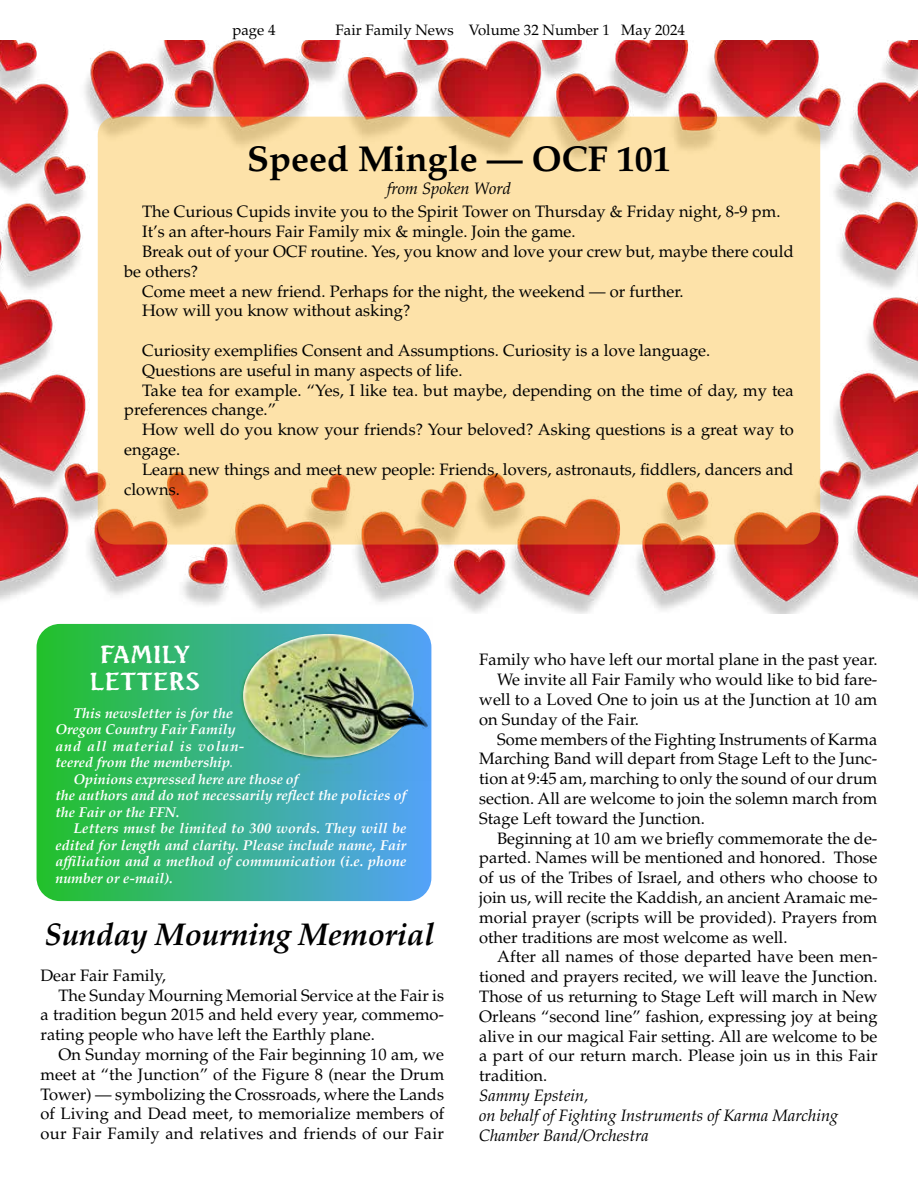
<style>
.page{position:relative;width:918px;height:1188px;background:#fff}
.page>*{position:absolute;margin:0;border:0;box-sizing:border-box;transform-origin:0 0}
.t1{font:700 36px "Palatino LT Std";color:#000}
.t2{font:italic 700 31.5px "Palatino LT Std";letter-spacing:-.01em;color:#000}
.t3{font:24px/27px "Seagull Antique";letter-spacing:.025em;color:#fff;text-align:center;scale:1.15 1}
.t4{font:16.5px "Palatino LT Std";color:#000}
.t5{font:italic 16.5px/19.8px "Palatino LT Std";color:#000}
.t6{font:15px "Palatino LT Std";color:#000}
.t7{font:italic 700 14.25px "Palatino LT Std";color:#fff}
.t8{font:italic 700 14.25px "Palatino LT Std";letter-spacing:.065em;color:#fff}
</style>
<div class="page">
<img style="left:0;top:40px;width:918px;height:573px">
<svg style="left:98px;top:117px;width:722px;height:428px;background:#f9d79e"></svg>
<div style="left:33px;top:620px;width:402px;height:285px;background:linear-gradient(to right,#22c128,#54a2fb);border-radius:27px"></div>
<div style="left:29px;top:616px;width:410px;height:293px;border:8px solid #fff;border-radius:27px"></div>
<img style="left:231px;top:618px;width:202px;height:162px">
<img style="left:243px;top:634px;width:171px;height:123px">
<p class="t6" style="left:232px;top:21px;width:45px">page 4</p>
<p class="t6" style="left:336px;top:21px;width:351px">Fair Family News Volume 32 Number 1 May 2024</p>
<h1 class="t1" style="left:247px;top:138px;width:425px">Speed Mingle — OCF 101</h1>
<p class="t5" style="left:387px;top:179px;width:126px">from Spoken Word</p>
<p class="t4" style="left:142px;top:202px;width:640px">The Curious Cupids invite you to the Spirit Tower on Thursday &amp; Friday night, 8-9 pm.</p>
<p class="t4" style="left:142px;top:222px;width:435px">It’s an after-hours Fair Family mix &amp; mingle. Join the game.</p>
<p class="t4" style="left:142px;top:242px;width:653px">Break out of your OCF routine. Yes, you know and love your crew but, maybe there could</p>
<p class="t4" style="left:124px;top:261px;width:75px">be others?</p>
<p class="t4" style="left:142px;top:281px;width:543px">Come meet a new friend. Perhaps for the night, the weekend — or further.</p>
<p class="t4" style="left:142px;top:301px;width:270px">How will you know without asking?</p>
<p class="t4" style="left:142px;top:341px;width:570px">Curiosity exemplifies Consent and Assumptions. Curiosity is a love language.</p>
<p class="t4" style="left:142px;top:360px;width:322px">Questions are useful in many aspects of life.</p>
<p class="t4" style="left:142px;top:380px;width:653px">Take tea for example. “Yes, I like tea. but maybe, depending on the time of day, my tea</p>
<p class="t4" style="left:124px;top:400px;width:153px">preferences change.”</p>
<p class="t4" style="left:142px;top:420px;width:653px">How well do you know your friends? Your beloved? Asking questions is a great way to</p>
<p class="t4" style="left:124px;top:440px;width:58px">engage.</p>
<p class="t4" style="left:142px;top:459px;width:653px">Learn new things and meet new people: Friends, lovers, astronauts, fiddlers, dancers and</p>
<p class="t4" style="left:124px;top:479px;width:57px">clowns.</p>
<h3 class="t3" style="left:90px;top:641px;width:97px">FAMILY<br>LETTERS</h3>
<p class="t4" style="left:479px;top:650px;width:400px">Family who have left our mortal plane in the past year.</p>
<p class="t4" style="left:497px;top:670px;width:382px">We invite all Fair Family who would like to bid fare-</p>
<p class="t4" style="left:479px;top:690px;width:400px">well to a Loved One to join us at the Junction at 10 am</p>
<p class="t4" style="left:479px;top:709px;width:161px">on Sunday of the Fair.</p>
<p class="t4" style="left:497px;top:729px;width:382px">Some members of the Fighting Instruments of Karma</p>
<p class="t4" style="left:479px;top:749px;width:400px">Marching Band will depart from Stage Left to the Junc-</p>
<p class="t4" style="left:479px;top:769px;width:400px">tion at 9:45 am, marching to only the sound of our drum</p>
<p class="t4" style="left:479px;top:789px;width:400px">section. All are welcome to join the solemn march from</p>
<p class="t4" style="left:479px;top:808px;width:227px">Stage Left toward the Junction.</p>
<p class="t4" style="left:497px;top:828px;width:382px">Beginning at 10 am we briefly commemorate the de-</p>
<p class="t4" style="left:479px;top:848px;width:400px">parted. Names will be mentioned and honored. Those</p>
<p class="t4" style="left:479px;top:868px;width:400px">of us of the Tribes of Israel, and others who choose to</p>
<p class="t4" style="left:479px;top:888px;width:400px">join us, will recite the Kaddish, an ancient Aramaic me-</p>
<p class="t4" style="left:479px;top:907px;width:400px">morial prayer (scripts will be provided). Prayers from</p>
<p class="t4" style="left:479px;top:927px;width:310px">other traditions are most welcome as well.</p>
<p class="t4" style="left:497px;top:947px;width:382px">After all names of those departed have been men-</p>
<p class="t4" style="left:479px;top:967px;width:400px">tioned and prayers recited, we will leave the Junction.</p>
<p class="t4" style="left:479px;top:987px;width:400px">Those of us returning to Stage Left will march in New</p>
<p class="t4" style="left:479px;top:1006px;width:400px">Orleans “second line” fashion, expressing joy at being</p>
<p class="t4" style="left:479px;top:1026px;width:400px">alive in our magical Fair setting. All are welcome to be</p>
<p class="t4" style="left:479px;top:1046px;width:400px">a part of our return march. Please join us in this Fair</p>
<p class="t4" style="left:479px;top:1066px;width:69px">tradition.</p>
<p class="t5" style="left:479px;top:1086px;width:361px">Sammy Epstein,<br>on behalf of Fighting Instruments of Karma Marching<br>Chamber Band/Orchestra</p>
<p class="t7" style="left:73px;top:705px;width:160px">This newsletter is for the</p>
<p class="t7" style="left:55px;top:721px;width:182px">Oregon Country Fair Family</p>
<p class="t8" style="left:55px;top:738px;width:191px">and all material is volun-</p>
<p class="t7" style="left:55px;top:754px;width:180px">teered from the membership.</p>
<p class="t7" style="left:73px;top:771px;width:226px">Opinions expressed here are those of</p>
<p class="t7" style="left:55px;top:787px;width:353px">the authors and do not necessarily reflect the policies of</p>
<p class="t7" style="left:55px;top:804px;width:125px">the Fair or the FFN.</p>
<p class="t7" style="left:73px;top:820px;width:335px">Letters must be limited to 300 words. They will be</p>
<p class="t7" style="left:55px;top:837px;width:353px">edited for length and clarity. Please include name, Fair</p>
<p class="t7" style="left:55px;top:853px;width:352px">affiliation and a method of communication (i.e. phone</p>
<p class="t7" style="left:55px;top:870px;width:119px">number or e-mail).</p>
<h2 class="t2" style="left:45px;top:916px;width:392px">Sunday Mourning Memorial</h2>
<p class="t4" style="left:40px;top:966px;width:127px">Dear Fair Family,</p>
<p class="t4" style="left:59px;top:985px;width:387px">The Sunday Mourning Memorial Service at the Fair is</p>
<p class="t4" style="left:40px;top:1005px;width:405px">a tradition begun 2015 and held every year, commemo-</p>
<p class="t4" style="left:40px;top:1025px;width:336px">rating people who have left the Earthly plane.</p>
<p class="t4" style="left:59px;top:1045px;width:387px">On Sunday morning of the Fair beginning 10 am, we</p>
<p class="t4" style="left:40px;top:1065px;width:405px">meet at “the Junction” of the Figure 8 (near the Drum</p>
<p class="t4" style="left:40px;top:1084px;width:405px">Tower) — symbolizing the Crossroads, where the Lands</p>
<p class="t4" style="left:40px;top:1104px;width:405px">of Living and Dead meet, to memorialize members of</p>
<p class="t4" style="left:40px;top:1124px;width:405px">our Fair Family and relatives and friends of our Fair</p>
</div>
